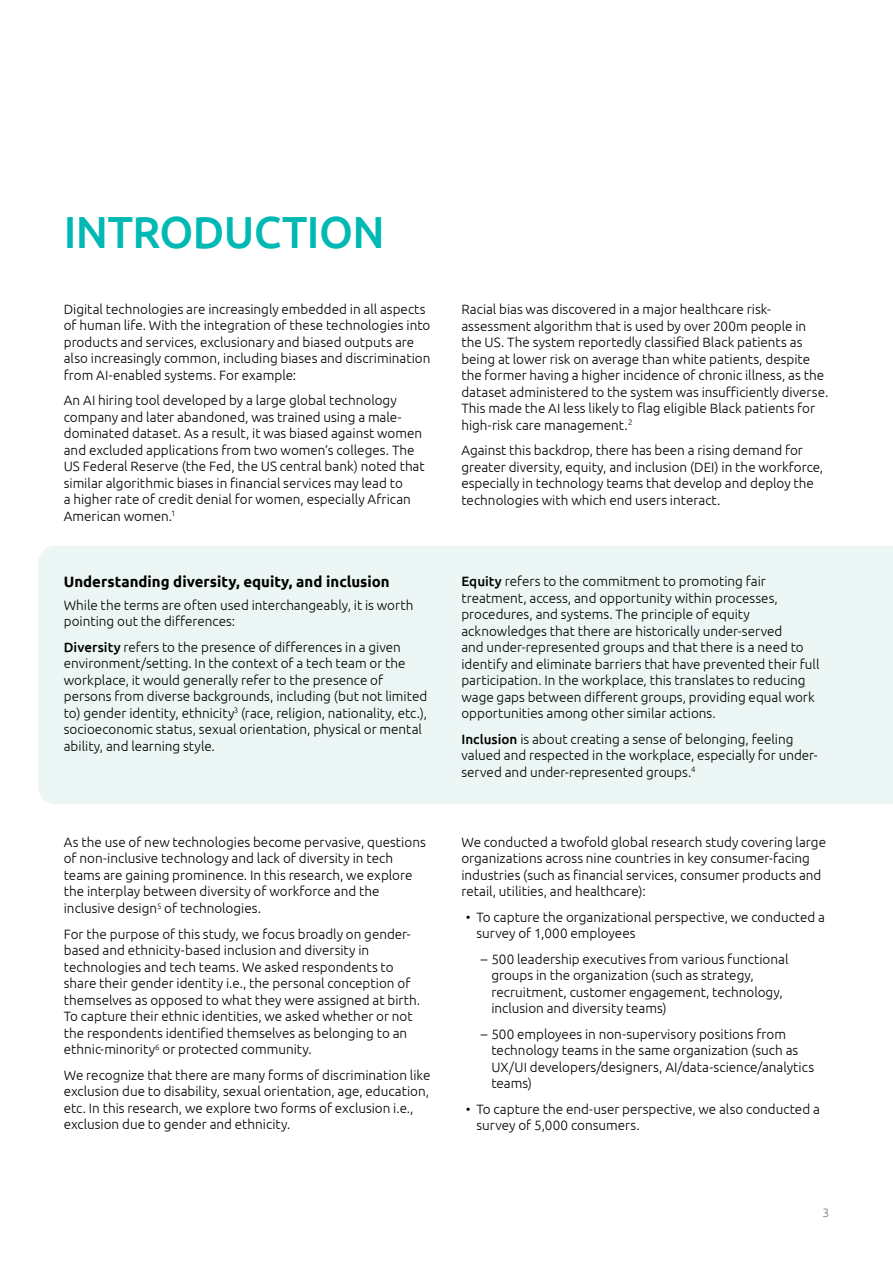
<style>
.page{position:relative;width:893px;height:1263px;background:#fff}
.page>*{position:absolute;margin:0;border:0;box-sizing:border-box;transform-origin:0 0}
.t1{font:500 45px "Ubuntu";letter-spacing:-.015em;color:#00b9b4}
.t2{font:700 15px "Ubuntu";color:#000}
.t3{font:300 13.5px/16.5px "Ubuntu";color:#000}
.t4{font:300 12px "Ubuntu";color:#77787b}
.s1{font-weight:500}
</style>
<div class="page">
<div style="left:38px;top:546px;width:855px;height:258px;background:#ecf7f5"></div>
<h1 class="t1" style="left:64px;top:203px;width:322px">INTRODUCTION</h1>
<p class="t3" style="left:64px;top:300px;width:368px">Digital technologies are increasingly embedded in all aspects of human life. With the integration of these technologies into products and services, exclusionary and biased outputs are also increasingly common, including biases and discrimination from AI-enabled systems. For example:</p>
<p class="t3" style="left:64px;top:392px;width:362px">An AI hiring tool developed by a large global technology company and later abandoned, was trained using a male&shy;dominated dataset. As a result, it was biased against women and excluded applications from two women’s colleges. The US Federal Reserve (the Fed, the US central bank) noted that similar algorithmic biases in financial services may lead to<br>a higher rate of credit denial for women, especially African American women.<sup>1</sup></p>
<p class="t2" style="left:64px;top:573px;width:327px">Understanding diversity, equity, and inclusion</p>
<p class="t3" style="left:64px;top:596px;width:351px">While the terms are often used interchangeably, it is worth pointing out the differences:</p>
<p class="t3" style="left:64px;top:638px;width:365px"><span class="s1">Diversity</span> refers to the presence of differences in a given environment/setting. In the context of a tech team or the workplace, it would generally refer to the presence of persons from diverse backgrounds, including (but not limited to) gender identity, ethnicity<sup>3</sup> (race, religion, nationality, etc.), socioeconomic status, sexual orientation, physical or mental ability, and learning style.</p>
<p class="t3" style="left:64px;top:833px;width:364px">As the use of new technologies become pervasive, questions of non-inclusive technology and lack of diversity in tech teams are gaining prominence. In this research, we explore the interplay between diversity of workforce and the inclusive design<sup>5</sup> of technologies.</p>
<p class="t3" style="left:64px;top:925px;width:358px">For the purpose of this study, we focus broadly on gender&shy;based and ethnicity-based inclusion and diversity in technologies and tech teams. We asked respondents to share their gender identity i.e., the personal conception of themselves as opposed to what they were assigned at birth.<br>To capture their ethnic identities, we asked whether or not the respondents identified themselves as belonging to an ethnic-minority<sup>6</sup> or protected community.</p>
<p class="t3" style="left:64px;top:1066px;width:368px">We recognize that there are many forms of discrimination like exclusion due to disability, sexual orientation, age, education, etc. In this research, we explore two forms of exclusion i.e., exclusion due to gender and ethnicity.</p>
<p class="t3" style="left:461px;top:301px;width:368px">Racial bias was discovered in a major healthcare risk&shy;assessment algorithm that is used by over 200m people in the US. The system reportedly classified Black patients as being at lower risk on average than white patients, despite the former having a higher incidence of chronic illness, as the dataset administered to the system was insufficiently diverse.<br>This made the AI less likely to flag eligible Black patients for high-risk care management.<sup>2</sup></p>
<p class="t3" style="left:461px;top:442px;width:363px">Against this backdrop, there has been a rising demand for greater diversity, equity, and inclusion (DEI) in the workforce, especially in technology teams that develop and deploy the technologies with which end users interact.</p>
<p class="t3" style="left:461px;top:573px;width:360px"><span class="s1">Equity</span> refers to the commitment to promoting fair treatment, access, and opportunity within processes, procedures, and systems. The principle of equity acknowledges that there are historically under-served<br>and under-represented groups and that there is a need to identify and eliminate barriers that have prevented their full participation. In the workplace, this translates to reducing wage gaps between different groups, providing equal work opportunities among other similar actions.</p>
<p class="t3" style="left:461px;top:730px;width:358px"><span class="s1">Inclusion</span> is about creating a sense of belonging, feeling valued and respected in the workplace, especially for under&shy;served and under-represented groups.<sup>4</sup></p>
<p class="t3" style="left:461px;top:833px;width:366px">We conducted a twofold global research study covering large organizations across nine countries in key consumer-facing industries (such as financial services, consumer products and retail, utilities, and healthcare):</p>
<p class="t3" style="left:476px;top:908px;width:350px;text-indent:-11px">• To capture the organizational perspective, we conducted a survey of 1,000 employees</p>
<p class="t3" style="left:491px;top:950px;width:299px;text-indent:-11px">– 500 leadership executives from various functional groups in the organization (such as strategy, recruitment, customer engagement, technology, inclusion and diversity teams)</p>
<p class="t3" style="left:491px;top:1025px;width:324px;text-indent:-11px">– 500 employees in non-supervisory positions from technology teams in the same organization (such as UX/UI developers/designers, AI/data-science/analytics teams)</p>
<p class="t3" style="left:476px;top:1100px;width:345px;text-indent:-11px">• To capture the end-user perspective, we also conducted a survey of 5,000 consumers.</p>
<p class="t4" style="left:822px;top:1205px;width:8px">3</p>
</div>
